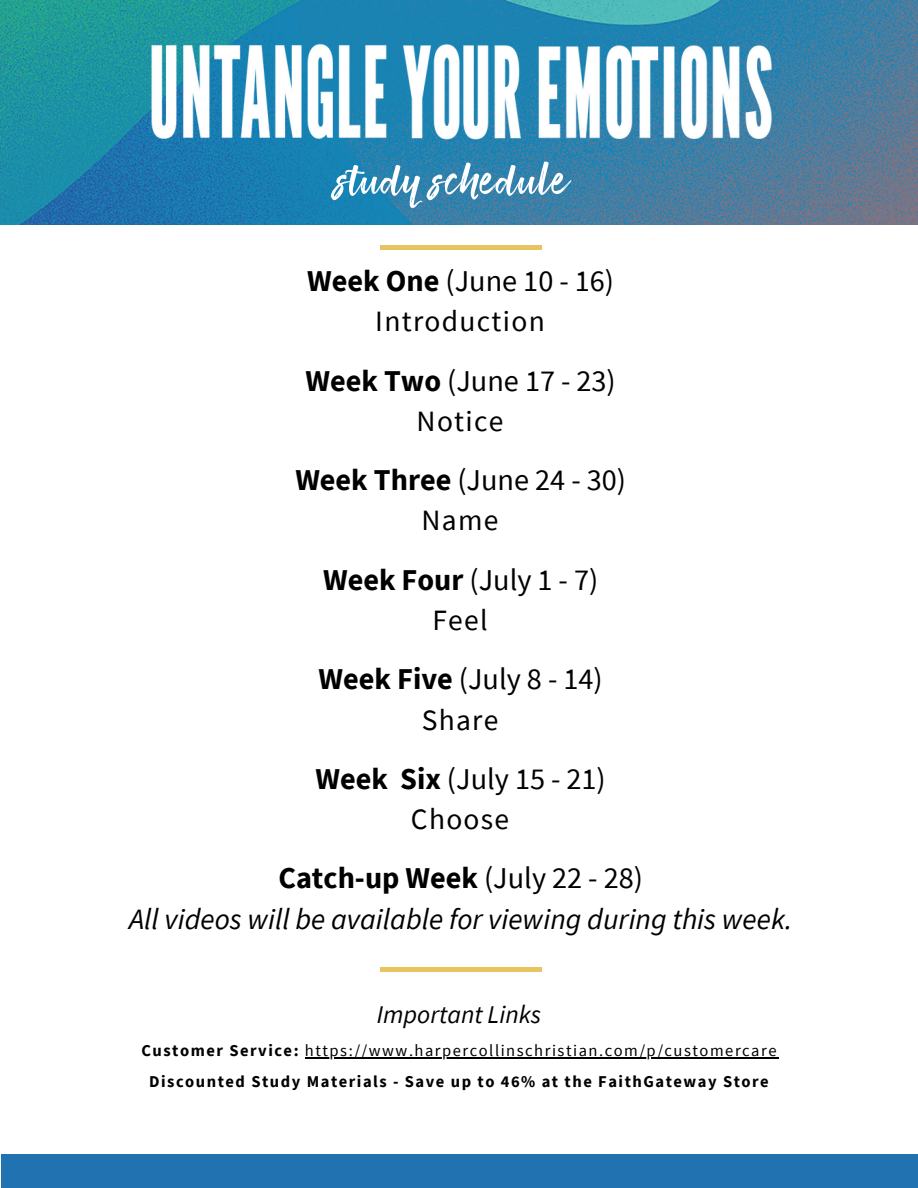
<style>
.page{position:relative;width:918px;height:1188px;background:#fff}
.page>*{position:absolute;margin:0;border:0;box-sizing:border-box;transform-origin:0 0}
.t1{font:62.55px "Smithen";color:#fff}
.t2{font:30.3px "Source Sans Pro";color:#000}
.t3{font:700 30.3px "Source Sans Pro";color:#000}
.t4{font:italic 29.55px "Source Sans Pro";color:#000}
.t5{font:29.55px "Source Sans Pro";letter-spacing:.045em;color:#000}
.t6{font:italic 25.5px "Source Sans Pro";color:#000}
.t7{font:16.5px "Source Sans Pro";letter-spacing:.09em;color:#000}
.t8{font:700 16.5px "Source Sans Pro";letter-spacing:.09em;color:#000}
.s1{font-weight:700}
.s2{font-weight:400}
</style>
<div class="page">
<hr style="left:380px;top:967px;width:161px;height:4px;background:#e9c360">
<hr style="left:305px;top:1057px;width:473px;height:1px;background:#000">
<div style="left:2px;top:1154px;width:916px;height:34px;background:#2172b1"></div>
<img style="left:0;top:0;width:918px;height:225px">
<img style="left:142px;top:33px;width:253px;height:110px">
<img style="left:399px;top:43px;width:126px;height:101px">
<img style="left:531px;top:42px;width:248px;height:100px">
<hr style="left:380px;top:246px;width:161px;height:4px;background:#e9c360">
<h2 class="t1" style="left:337px;top:135px;width:234px">study schedule</h2>
<p class="t2" style="left:307px;top:261px;width:308px"><span class="s1">Week One</span> (June 10 - 16)</p>
<p class="t5" style="left:375px;top:302px;width:171px">Introduction</p>
<h1 class="t2" style="left:306px;top:361px;width:312px"><span class="s1">Week Two</span> (June 17 - 23)</h1>
<h1 class="t5" style="left:417px;top:402px;width:88px">Notice</h1>
<h2 class="t2" style="left:295px;top:460px;width:332px"><span class="s1">Week Three</span> (June 24 - 30)</h2>
<h2 class="t5" style="left:422px;top:501px;width:78px">Name</h2>
<h2 class="t2" style="left:323px;top:560px;width:277px"><span class="s1">Week Four</span> (July 1 - 7)</h2>
<h2 class="t5" style="left:432px;top:601px;width:57px">Feel</h2>
<h2 class="t2" style="left:319px;top:659px;width:286px"><span class="s1">Week Five</span> (July 8 - 14)</h2>
<h2 class="t5" style="left:422px;top:700px;width:78px">Share</h2>
<h2 class="t2" style="left:316px;top:759px;width:292px"><span class="s1">Week Six</span> (July 15 - 21)</h2>
<h2 class="t5" style="left:411px;top:800px;width:100px">Choose</h2>
<h2 class="t3" style="left:278px;top:859px;width:366px">Catch-up Week <span class="s2">(July 22 - 28)</span></h2>
<h2 class="t4" style="left:129px;top:900px;width:664px">All videos will be available for viewing during this week.</h2>
<p class="t6" style="left:377px;top:998px;width:166px">Important Links</p>
<p class="t7" style="left:141px;top:1040px;width:637px"><span class="s1">Customer Service:</span> https://www.harpercollinschristian.com/p/customercare</p>
<p class="t8" style="left:149px;top:1070px;width:621px">Discounted Study Materials - Save up to 46% at the FaithGateway Store</p>
</div>
